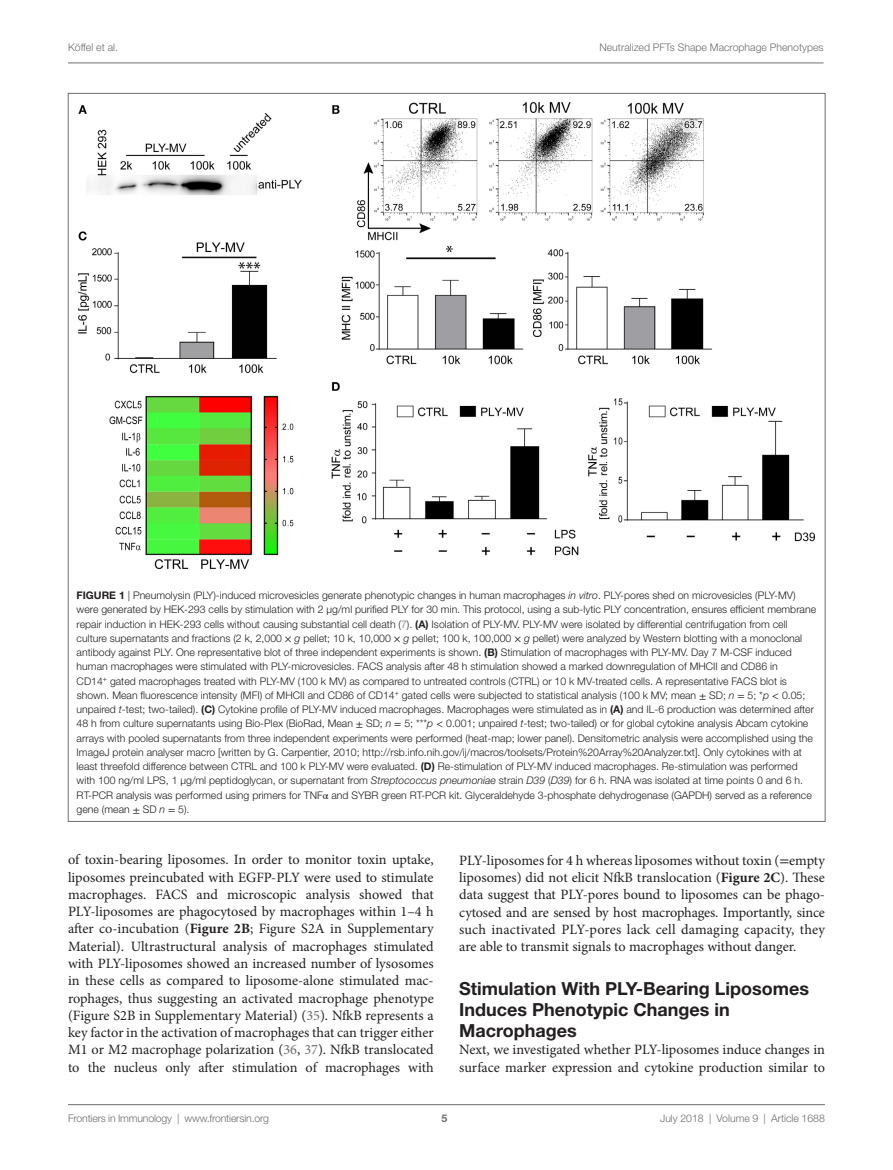
<style>
.page{position:relative;width:893px;height:1170px;background:#fff}
.page>*{position:absolute;margin:0;border:0;box-sizing:border-box;transform-origin:0 0}
.t1{font:700 18px/21px "Helvetica Neue LT Std";color:#231f20}
.t2{font:14.25px/17.2px "Minion Pro";letter-spacing:-.005em;color:#231f20;text-align:justify}
.t3{font:300 10.5px/14.2px "Helvetica Neue LT Std";color:#231f20}
.t4{font:300 10.5px "Helvetica Neue LT Std";color:#6c6d70}
.t5{font:700 10.5px "Helvetica Neue LT Std";color:#6c6d70}
.s1{font-weight:700}
.s2{font-style:italic}
.s3{color:#6c6d70}
.s4{font-family:"STIX General";font-weight:400}
.s5{font-family:"STIX General"}
</style>
<div class="page">
<img style="left:78px;top:102px;width:738px;height:467px">
<hr style="left:68px;top:1104px;width:757px;height:1px;background:#6c6d70">
<hr style="left:68px;top:63px;width:755px;height:1px;background:#6c6d70">
<p class="t4" style="left:68px;top:41px;width:51px">Köffel et al.</p>
<p class="t4" style="left:599px;top:41px;width:226px">Neutralized PFTs Shape Macrophage Phenotypes</p>
<p class="t3" style="left:77px;top:588px;width:741px"><span class="s1">Figure 1</span> | Pneumolysin (PLY)-induced microvesicles generate phenotypic changes in human macrophages <span class="s2">in vitro</span>. PLY-pores shed on microvesicles (PLY-MV) were generated by HEK-293 cells by stimulation with 2 µg/ml purified PLY for 30 min. This protocol, using a sub-lytic PLY concentration, ensures efficient membrane repair induction in HEK-293 cells without causing substantial cell death (<span class="s3">7</span>). <span class="s1">(A)</span> Isolation of PLY-MV. PLY-MV were isolated by differential centrifugation from cell culture supernatants and fractions (2 k, 2,000 <span class="s4">×</span> <span class="s2">g</span> pellet; 10 k, 10,000 <span class="s4">×</span> <span class="s2">g</span> pellet; 100 k, 100,000 <span class="s4">×</span> <span class="s2">g</span> pellet) were analyzed by Western blotting with a monoclonal antibody against PLY. One representative blot of three independent experiments is shown. <span class="s1">(B)</span> Stimulation of macrophages with PLY-MV. Day 7 M-CSF induced human macrophages were stimulated with PLY-microvesicles. FACS analysis after 48 h stimulation showed a marked downregulation of MHCII and CD86 in<br>CD14<sup>+</sup> gated macrophages treated with PLY-MV (100 k MV) as compared to untreated controls (CTRL) or 10 k MV-treated cells. A representative FACS blot is shown. Mean fluorescence intensity (MFI) of MHCII and CD86 of CD14<sup>+</sup> gated cells were subjected to statistical analysis (100 k MV; mean <span class="s4">±</span> SD; <span class="s2">n</span> <span class="s4">=</span> 5; *<span class="s2">p</span> <span class="s4">&lt;</span> 0.05; unpaired <span class="s2">t</span>-test; two-tailed). <span class="s1">(C)</span> Cytokine profile of PLY-MV induced macrophages. Macrophages were stimulated as in <span class="s1">(A)</span> and IL-6 production was determined after 48 h from culture supernatants using Bio-Plex (BioRad, Mean <span class="s4">±</span> SD; <span class="s2">n</span> <span class="s4">=</span> 5; ***<span class="s2">p</span> <span class="s4">&lt;</span> 0.001; unpaired <span class="s2">t</span>-test; two-tailed) or for global cytokine analysis Abcam cytokine arrays with pooled supernatants from three independent experiments were performed (heat-map; lower panel). Densitometric analysis were accomplished using the ImageJ protein analyser macro [written by G. Carpentier, 2010; http://rsb.info.nih.gov/ij/macros/toolsets/Protein%20Array%20Analyzer.txt]. Only cytokines with at least threefold difference between CTRL and 100 k PLY-MV were evaluated. <span class="s1">(D)</span> Re-stimulation of PLY-MV induced macrophages. Re-stimulation was performed with 100 ng/ml LPS, 1 µg/ml peptidoglycan, or supernatant from <span class="s2">Streptococcus pneumoniae</span> strain <span class="s2">D39</span> (<span class="s2">D39</span>) for 6 h. RNA was isolated at time points 0 and 6 h.<br>RT-PCR analysis was performed using primers for TNF<span class="s4">α</span> and SYBR green RT-PCR kit. Glyceraldehyde 3-phosphate dehydrogenase (GAPDH) served as a reference gene (mean <span class="s4">±</span> SD <span class="s2">n</span> <span class="s4">=</span> 5).</p>
<p class="t2" style="left:68px;top:851px;width:367px">of toxin-bearing liposomes. In order to monitor toxin uptake, liposomes preincubated with EGFP-PLY were used to stimulate macrophages. FACS and microscopic analysis showed that PLY-liposomes are phagocytosed by macrophages within 1–4 h after co-incubation (<span class="s1">Figure 2B</span>; Figure S2A in Supplementary Material). Ultrastructural analysis of macrophages stimulated with PLY-liposomes showed an increased number of lysosomes in these cells as compared to liposome-alone stimulated mac&shy;rophages, thus suggesting an activated macrophage phenotype (Figure S2B in Supplementary Material) (<span class="s3">35</span>). NfkB represents a key factor in the activation of macrophages that can trigger either M1 or M2 macrophage polarization (<span class="s3">36</span>, <span class="s3">37</span>). NfkB translocated to the nucleus only after stimulation of macrophages with</p>
<p class="t2" style="left:459px;top:851px;width:367px">PLY-liposomes for 4 h whereas liposomes without toxin (<span class="s5">=</span>empty liposomes) did not elicit NfkB translocation (<span class="s1">Figure 2C</span>). These data suggest that PLY-pores bound to liposomes can be phago&shy;cytosed and are sensed by host macrophages. Importantly, since such inactivated PLY-pores lack cell damaging capacity, they are able to transmit signals to macrophages without danger.</p>
<h1 class="t1" style="left:459px;top:977px;width:351px">Stimulation With PLY-Bearing Liposomes<br>Induces Phenotypic Changes in<br>Macrophages</h1>
<h2 class="t2" style="left:459px;top:1041px;width:367px">Next, we investigated whether PLY-liposomes induce changes in surface marker expression and cytokine production similar to</h2>
<p class="t4" style="left:68px;top:1111px;width:203px">Frontiers in Immunology | www.frontiersin.org</p>
<p class="t4" style="left:660px;top:1111px;width:166px">July 2018 | Volume 9 | Article 1688</p>
<p class="t5" style="left:441px;top:1111px;width:7px">5</p>
</div>
